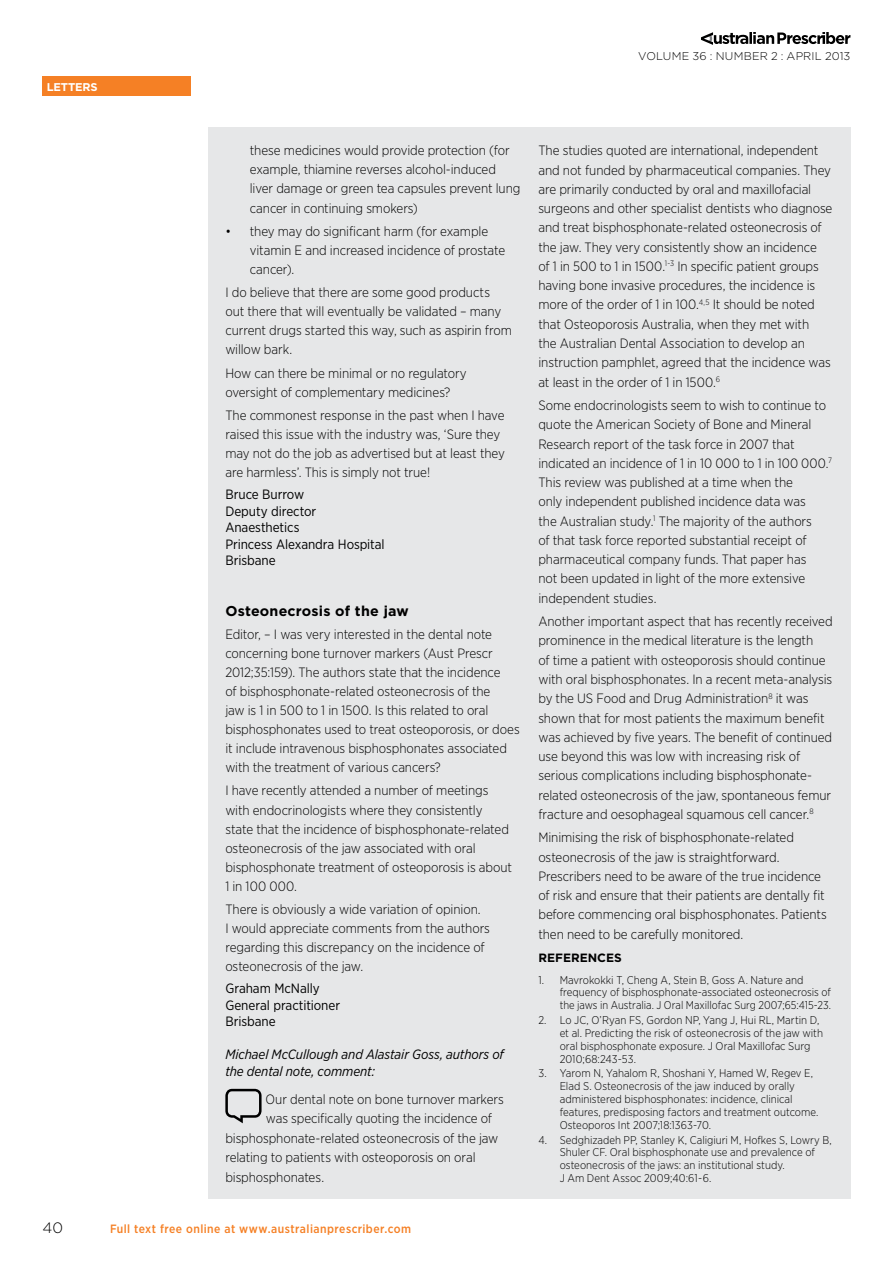
<style>
.page{position:relative;width:893px;height:1263px;background:#fff}
.page>*{position:absolute;margin:0;border:0;box-sizing:border-box;transform-origin:0 0}
.t1{font:300 15px "Gotham";color:#000}
.t2{font:700 14.25px "Gotham";letter-spacing:.01em;color:#000}
.t3{font:300 13.5px/19.2px "Gotham Narrow";letter-spacing:-.005em;color:#000}
.t4{font:13.5px/16.5px "Gotham Narrow";letter-spacing:-.005em;color:#000}
.t5{font:italic 13.5px/16.5px "Gotham Narrow";letter-spacing:-.005em;color:#000}
.t6{font:500 12px "Gotham Narrow";letter-spacing:.035em;color:#f58025}
.t7{font:700 12px "Gotham";color:#000}
.t8{font:300 11.25px/12.8px "Gotham Narrow";color:#000}
.t9{font:300 11.25px "Gotham";letter-spacing:.015em;color:#000}
.t10{font:700 11.25px "Gotham";letter-spacing:-.015em;color:#fff}
</style>
<div class="page">
<div style="left:43px;top:77px;width:148px;height:19px;background:#f58025"></div>
<svg style="left:701px;top:32px;width:149px;height:13px"></svg>
<div style="left:208px;top:128px;width:642px;height:1071px;background:#e6e7e8"></div>
<svg style="left:225px;top:1089px;width:37px;height:34px"></svg>
<p class="t10" style="left:47px;top:79px;width:52px">letters</p>
<p class="t9" style="left:638px;top:48px;width:214px">VOLUME 36 : NUMBER 2 : APRIL 2013</p>
<p class="t3" style="left:250px;top:141px;width:272px">these medicines would provide protection (for example, thiamine reverses alcohol-induced liver damage or green tea capsules prevent lung cancer in continuing smokers)</p>
<p class="t3" style="left:250px;top:221px;width:257px;text-indent:-24px">• they may do significant harm (for example vitamin E and increased incidence of prostate cancer).</p>
<p class="t3" style="left:225px;top:283px;width:288px">I do believe that there are some good products out there that will eventually be validated – many current drugs started this way, such as aspirin from willow bark.</p>
<p class="t3" style="left:225px;top:363px;width:243px">How can there be minimal or no regulatory oversight of complementary medicines?</p>
<p class="t3" style="left:225px;top:405px;width:281px">The commonest response in the past when I have raised this issue with the industry was, ‘Sure they may not do the job as advertised but at least they are harmless’. This is simply not true!</p>
<p class="t4" style="left:225px;top:486px;width:161px">Bruce Burrow<br>Deputy director<br>Anaesthetics<br>Princess Alexandra Hospital<br>Brisbane</p>
<p class="t2" style="left:225px;top:601px;width:185px">Osteonecrosis of the jaw</p>
<p class="t3" style="left:225px;top:624px;width:296px">Editor, – I was very interested in the dental note concerning bone turnover markers (Aust Prescr 2012;35:159). The authors state that the incidence<br>of bisphosphonate-related osteonecrosis of the<br>jaw is 1 in 500 to 1 in 1500. Is this related to oral bisphosphonates used to treat osteoporosis, or does it include intravenous bisphosphonates associated with the treatment of various cancers?</p>
<p class="t3" style="left:225px;top:781px;width:288px">I have recently attended a number of meetings with endocrinologists where they consistently state that the incidence of bisphosphonate-related osteonecrosis of the jaw associated with oral bisphosphonate treatment of osteoporosis is about 1 in 100 000.</p>
<p class="t3" style="left:225px;top:899px;width:266px">There is obviously a wide variation of opinion.<br>I would appreciate comments from the authors regarding this discrepancy on the incidence of osteonecrosis of the jaw.</p>
<p class="t4" style="left:225px;top:980px;width:116px">Graham McNally<br>General practitioner<br>Brisbane</p>
<p class="t5" style="left:225px;top:1046px;width:280px">Michael McCullough and Alastair Goss, authors of the dental note, comment:</p>
<p class="t3" style="left:266px;top:1089px;width:240px">Our dental note on bone turnover markers</p>
<p class="t3" style="left:266px;top:1109px;width:228px">was specifically quoting the incidence of</p>
<p class="t3" style="left:225px;top:1128px;width:275px">bisphosphonate-related osteonecrosis of the jaw</p>
<p class="t3" style="left:225px;top:1147px;width:252px">relating to patients with osteoporosis on oral</p>
<p class="t3" style="left:225px;top:1167px;width:100px">bisphosphonates.</p>
<p class="t1" style="left:43px;top:1218px;width:22px">40</p>
<p class="t6" style="left:110px;top:1221px;width:302px">Full text free online at www.australianprescriber.com</p>
<p class="t3" style="left:538px;top:141px;width:296px">The studies quoted are international, independent and not funded by pharmaceutical companies. They are primarily conducted by oral and maxillofacial surgeons and other specialist dentists who diagnose and treat bisphosphonate-related osteonecrosis of the jaw. They very consistently show an incidence<br>of 1 in 500 to 1 in 1500.<sup>1-3</sup> In specific patient groups having bone invasive procedures, the incidence is more of the order of 1 in 100.<sup>4,5</sup> It should be noted that Osteoporosis Australia, when they met with<br>the Australian Dental Association to develop an instruction pamphlet, agreed that the incidence was at least in the order of 1 in 1500.<sup>6</sup></p>
<p class="t3" style="left:538px;top:395px;width:295px">Some endocrinologists seem to wish to continue to quote the American Society of Bone and Mineral Research report of the task force in 2007 that indicated an incidence of 1 in 10 000 to 1 in 100 000.<sup>7<br></sup>This review was published at a time when the<br>only independent published incidence data was<br>the Australian study.<sup>1</sup> The majority of the authors<br>of that task force reported substantial receipt of pharmaceutical company funds. That paper has<br>not been updated in light of the more extensive independent studies.</p>
<p class="t3" style="left:538px;top:611px;width:296px">Another important aspect that has recently received prominence in the medical literature is the length<br>of time a patient with osteoporosis should continue with oral bisphosphonates. In a recent meta-analysis by the US Food and Drug Administration<sup>8</sup> it was shown that for most patients the maximum benefit was achieved by five years. The benefit of continued use beyond this was low with increasing risk of serious complications including bisphosphonate&shy;related osteonecrosis of the jaw, spontaneous femur fracture and oesophageal squamous cell cancer.<sup>8</sup></p>
<p class="t3" style="left:538px;top:828px;width:290px">Minimising the risk of bisphosphonate-related osteonecrosis of the jaw is straightforward.<br>Prescribers need to be aware of the true incidence of risk and ensure that their patients are dentally fit before commencing oral bisphosphonates. Patients then need to be carefully monitored.</p>
<p class="t7" style="left:538px;top:950px;width:34px">REFEREN</p>
<p class="t7" style="left:597px;top:950px;width:17px">CES</p>
<p class="t8" style="left:560px;top:973px;width:273px;text-indent:-21px">1. Mavrokokki T, Cheng A, Stein B, Goss A. Nature and frequency of bisphosphonate-associated osteonecrosis of the jaws in Australia. J Oral Maxillofac Surg 2007;65:415-23.</p>
<p class="t8" style="left:560px;top:1013px;width:265px;text-indent:-21px">2. Lo JC, O’Ryan FS, Gordon NP, Yang J, Hui RL, Martin D, et al. Predicting the risk of osteonecrosis of the jaw with oral bisphosphonate exposure. J Oral Maxillofac Surg 2010;68:243-53.</p>
<p class="t8" style="left:560px;top:1067px;width:260px;text-indent:-21px">3. Yarom N, Yahalom R, Shoshani Y, Hamed W, Regev E, Elad S. Osteonecrosis of the jaw induced by orally administered bisphosphonates: incidence, clinical features, predisposing factors and treatment outcome.<br>Osteoporos Int 2007;18:1363-70.</p>
<p class="t8" style="left:560px;top:1133px;width:274px;text-indent:-21px">4. Sedghizadeh PP, Stanley K, Caligiuri M, Hofkes S, Lowry B, Shuler CF. Oral bisphosphonate use and prevalence of osteonecrosis of the jaws: an institutional study.<br>J Am Dent Assoc 2009;40:61-6.</p>
</div>
